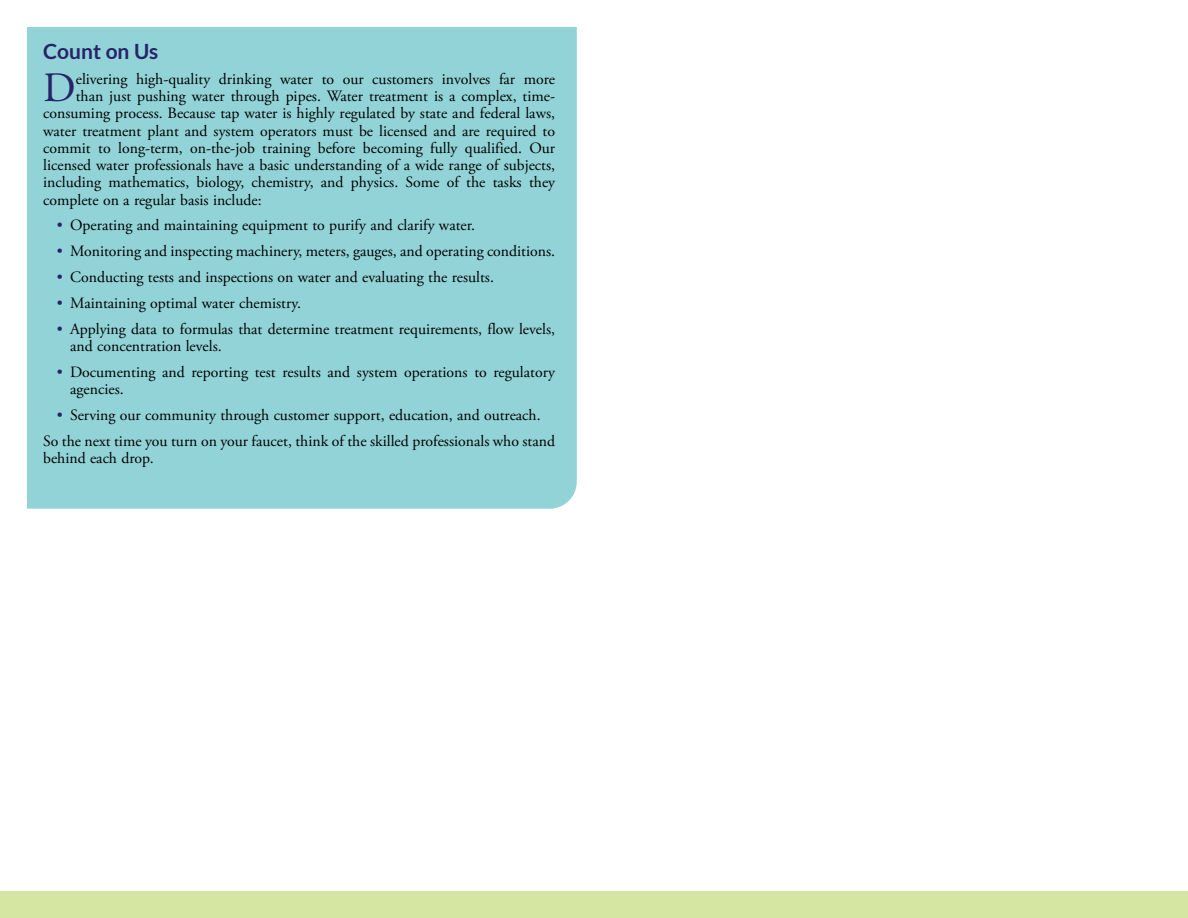
<style>
.page{position:relative;width:1188px;height:918px;background:#fff}
.page>*{position:absolute;margin:0;border:0;box-sizing:border-box;transform-origin:0 0}
.First_Paragraph_23{font:41.7px "Adobe Garamond Pro";color:#27236a}
.Article_Head_23_Blue{font:700 21px "Lato";color:#27236a}
.Paragraphs_23{font:15.75px/17.2px "Adobe Garamond Pro";color:#000}
.First_Paragraph_23-2{font:15.75px "Adobe Garamond Pro";color:#000}
.s1{color:#27236a}
</style>
<div class="page">
<div style="left:0;top:891px;width:1188px;height:27px;background:#d5e6a3"></div>
<div style="left:27px;top:27px;width:550px;height:482px;background:#92d3d7"></div>
<p class="Article_Head_23_Blue" style="left:43px;top:39px;width:117px">Count on Us</p>
<p class="First_Paragraph_23" style="left:43px;top:63px;width:34px">D</p>
<p class="First_Paragraph_23-2" style="left:76px;top:69px;width:481px">elivering high-quality drinking water to our customers involves far more</p>
<p class="First_Paragraph_23-2" style="left:76px;top:87px;width:481px">than just pushing water through pipes. Water treatment is a complex, time-</p>
<p class="First_Paragraph_23-2" style="left:43px;top:104px;width:513px">consuming process. Because tap water is highly regulated by state and federal laws,</p>
<p class="First_Paragraph_23-2" style="left:43px;top:121px;width:513px">water treatment plant and system operators must be licensed and are required to</p>
<p class="First_Paragraph_23-2" style="left:43px;top:138px;width:513px">commit to long-term, on-the-job training before becoming fully qualified. Our</p>
<p class="First_Paragraph_23-2" style="left:43px;top:156px;width:513px">licensed water professionals have a basic understanding of a wide range of subjects,</p>
<p class="First_Paragraph_23-2" style="left:43px;top:173px;width:513px">including mathematics, biology, chemistry, and physics. Some of the tasks they</p>
<p class="First_Paragraph_23-2" style="left:43px;top:190px;width:220px">complete on a regular basis include:</p>
<p class="Paragraphs_23" style="left:57px;top:217px;width:420px"><span class="s1">•</span> Operating and maintaining equipment to purify and clarify water.</p>
<p class="Paragraphs_23" style="left:57px;top:243px;width:500px"><span class="s1">•</span> Monitoring and inspecting machinery, meters, gauges, and operating conditions.</p>
<p class="Paragraphs_23" style="left:57px;top:269px;width:439px"><span class="s1">•</span> Conducting tests and inspections on water and evaluating the results.</p>
<p class="Paragraphs_23" style="left:57px;top:295px;width:246px"><span class="s1">•</span> Maintaining optimal water chemistry.</p>
<p class="Paragraphs_23" style="left:70px;top:321px;width:486px;text-indent:-14px"><span class="s1">•</span> Applying data to formulas that determine treatment requirements, flow levels, and concentration levels.</p>
<p class="Paragraphs_23" style="left:70px;top:364px;width:486px;text-indent:-14px"><span class="s1">•</span> Documenting and reporting test results and system operations to regulatory agencies.</p>
<p class="Paragraphs_23" style="left:57px;top:407px;width:485px"><span class="s1">•</span> Serving our community through customer support, education, and outreach.</p>
<p class="Paragraphs_23" style="left:43px;top:433px;width:513px">So the next time you turn on your faucet, think of the skilled professionals who stand behind each drop.</p>
</div>
